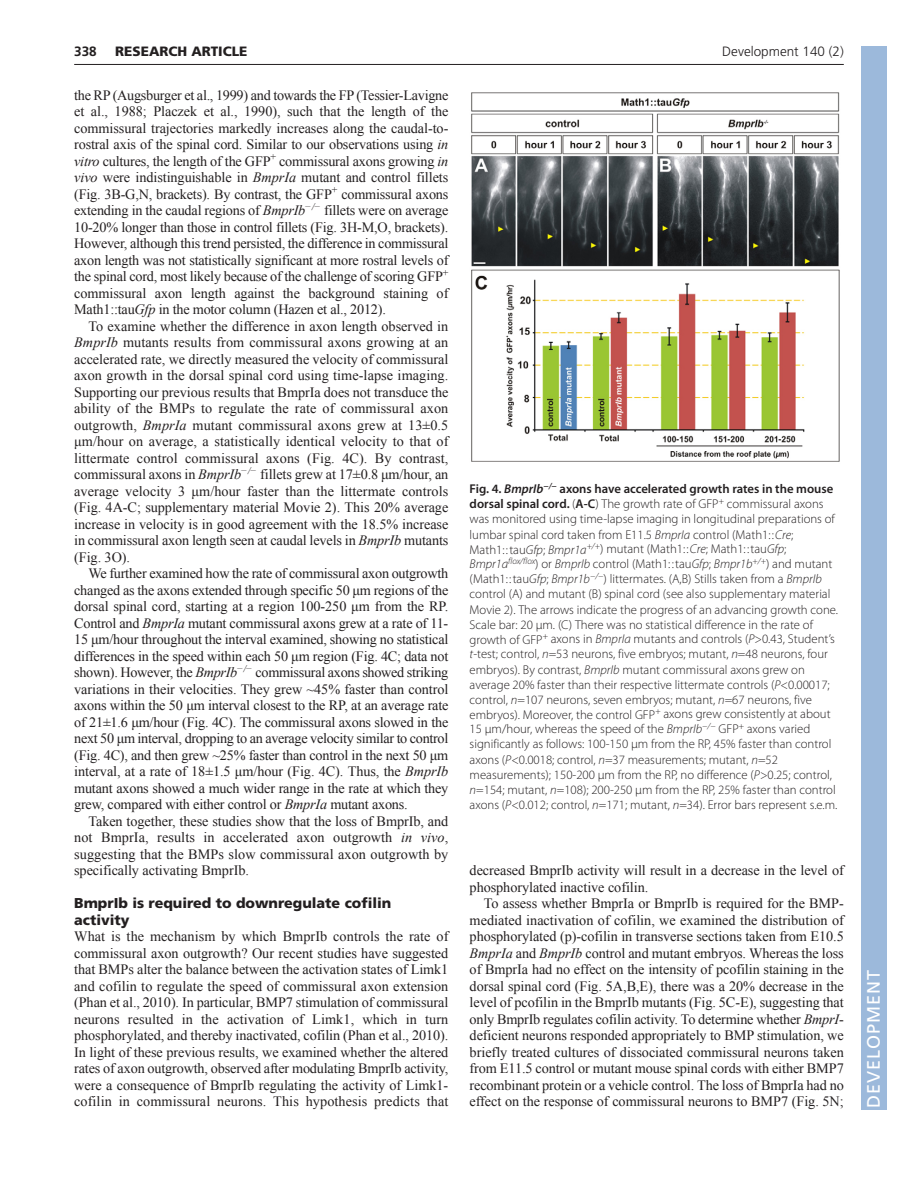
<style>
.page{position:relative;width:918px;height:1188px;background:#fff}
.page>*{position:absolute;margin:0;border:0;box-sizing:border-box;transform-origin:0 0}
.t1{font:18px "Frutiger LT Std";letter-spacing:.055em;color:#fff}
.t2{font:14.25px/16.5px "Times New Roman";letter-spacing:-.005em;color:#231f20;text-align:justify}
.t3{font:900 14.25px/16.5px "Frutiger LT Std";color:#231f20}
.t4{font:300 13.5px "Frutiger";color:#231f20}
.t5{font:900 13.5px "Frutiger LT Std";color:#231f20}
.t6{font:700 13.5px "Frutiger LT Std";color:#231f20}
.t7{font:300 12.75px/15px "Myriad Pro";color:#231f20}
.s1{font-style:italic}
.s2{font-weight:600}
.s3{font-weight:600;font-style:italic}
</style>
<div class="page">
<hr style="left:74px;top:64px;width:770px;height:1px;background:#231f20">
<img style="left:471px;top:92px;width:369px;height:370px">
<div style="left:861px;top:46px;width:25px;height:1064px;background:#9cb9db"></div>
<p class="t5" style="left:115px;top:46px;width:134px">RESEARCH ARTICLE</p>
<p class="t4" style="left:722px;top:46px;width:123px">Development 140 (2)</p>
<p class="t6" style="left:74px;top:46px;width:24px">338</p>
<p class="t2" style="left:74px;top:87px;width:376px">the RP (Augsburger et al., 1999) and towards the FP (Tessier-Lavigne et al., 1988; Placzek et al., 1990), such that the length of the commissural trajectories markedly increases along the caudal-to&shy;rostral axis of the spinal cord. Similar to our observations using <span class="s1">in vitro</span> cultures, the length of the GFP<sup>+</sup> commissural axons growing <span class="s1">in vivo</span> were indistinguishable in <span class="s1">BmprIa</span> mutant and control fillets (Fig. 3B-G,N, brackets). By contrast, the GFP<sup>+</sup> commissural axons extending in the caudal regions of <span class="s1">BmprIb</span><sup>−/−</sup> fillets were on average 10-20% longer than those in control fillets (Fig. 3H-M,O, brackets).<br>However, although this trend persisted, the difference in commissural axon length was not statistically significant at more rostral levels of the spinal cord, most likely because of the challenge of scoring GFP<sup>+ </sup>commissural axon length against the background staining of Math1::tau<span class="s1">Gfp</span> in the motor column (Hazen et al., 2012).</p>
<p class="t2" style="left:74px;top:318px;width:376px;text-indent:14px">To examine whether the difference in axon length observed in <span class="s1">BmprIb</span> mutants results from commissural axons growing at an accelerated rate, we directly measured the velocity of commissural axon growth in the dorsal spinal cord using time-lapse imaging.<br>Supporting our previous results that BmprIa does not transduce the ability of the BMPs to regulate the rate of commissural axon outgrowth, <span class="s1">BmprIa</span> mutant commissural axons grew at 13±0.5 μm/hour on average, a statistically identical velocity to that of littermate control commissural axons (Fig. 4C). By contrast, commissural axons in <span class="s1">BmprIb</span><sup>−/−</sup> fillets grew at 17±0.8 μm/hour, an average velocity 3 μm/hour faster than the littermate controls (Fig. 4A-C; supplementary material Movie 2). This 20% average increase in velocity is in good agreement with the 18.5% increase in commissural axon length seen at caudal levels in <span class="s1">BmprIb</span> mutants (Fig. 3O).</p>
<p class="t2" style="left:74px;top:565px;width:376px;text-indent:14px">We further examined how the rate of commissural axon outgrowth changed as the axons extended through specific 50 μm regions of the dorsal spinal cord, starting at a region 100-250 μm from the RP.<br>Control and <span class="s1">BmprIa</span> mutant commissural axons grew at a rate of 11- 15 μm/hour throughout the interval examined, showing no statistical differences in the speed within each 50 μm region (Fig. 4C; data not shown). However, the <span class="s1">BmprIb</span><sup>−/−</sup> commissural axons showed striking variations in their velocities. They grew ~45% faster than control axons within the 50 μm interval closest to the RP, at an average rate of 21±1.6 μm/hour (Fig. 4C). The commissural axons slowed in the next 50 μm interval, dropping to an average velocity similar to control (Fig. 4C), and then grew ~25% faster than control in the next 50 μm interval, at a rate of 18±1.5 μm/hour (Fig. 4C). Thus, the <span class="s1">BmprIb </span>mutant axons showed a much wider range in the rate at which they grew, compared with either control or <span class="s1">BmprIa</span> mutant axons.</p>
<p class="t2" style="left:74px;top:813px;width:376px;text-indent:14px">Taken together, these studies show that the loss of BmprIb, and not BmprIa, results in accelerated axon outgrowth <span class="s1">in vivo</span>, suggesting that the BMPs slow commissural axon outgrowth by specifically activating BmprIb.</p>
<p class="t3" style="left:74px;top:896px;width:319px">BmprIb is required to downregulate cofilin activity</p>
<p class="t2" style="left:74px;top:928px;width:376px">What is the mechanism by which BmprIb controls the rate of commissural axon outgrowth? Our recent studies have suggested that BMPs alter the balance between the activation states of Limk1 and cofilin to regulate the speed of commissural axon extension (Phan et al., 2010). In particular, BMP7 stimulation of commissural neurons resulted in the activation of Limk1, which in turn phosphorylated, and thereby inactivated, cofilin (Phan et al., 2010).<br>In light of these previous results, we examined whether the altered rates of axon outgrowth, observed after modulating BmprIb activity, were a consequence of BmprIb regulating the activity of Limk1- cofilin in commissural neurons. This hypothesis predicts that</p>
<p class="t7" style="left:470px;top:483px;width:370px"><span class="s2">Fig. 4.</span> <span class="s3">BmprIb</span><sup>−/−</sup> <span class="s2">axons have accelerated growth rates in the mouse dorsal spinal cord.</span> (<span class="s2">A-C</span>) The growth rate of GFP<sup>+</sup> commissural axons was monitored using time-lapse imaging in longitudinal preparations of lumbar spinal cord taken from E11.5 <span class="s1">BmprIa</span> control (Math1::<span class="s1">Cre</span>; Math1::tau<span class="s1">Gfp</span>; <span class="s1">Bmpr1a</span><sup>+/+</sup>) mutant (Math1::<span class="s1">Cre</span>; Math1::tau<span class="s1">Gfp</span>; <span class="s1">Bmpr1a</span><sup>flox/flox</sup>) or <span class="s1">BmprIb</span> control (Math1::tau<span class="s1">Gfp</span>; <span class="s1">Bmpr1b</span><sup>+/+</sup>) and mutant (Math1::tau<span class="s1">Gfp</span>; <span class="s1">Bmpr1b</span><sup>−/−</sup>) littermates. (A,B) Stills taken from a <span class="s1">BmprIb </span>control (A) and mutant (B) spinal cord (see also supplementary material Movie 2). The arrows indicate the progress of an advancing growth cone.<br>Scale bar: 20 μm. (C) There was no statistical difference in the rate of growth of GFP<sup>+</sup> axons in <span class="s1">BmprIa</span> mutants and controls (<span class="s1">P</span>&gt;0.43, Student’s <span class="s1">t</span>-test; control, <span class="s1">n</span>=53 neurons, five embryos; mutant, <span class="s1">n</span>=48 neurons, four embryos). By contrast, <span class="s1">BmprIb</span> mutant commissural axons grew on average 20% faster than their respective littermate controls (<span class="s1">P</span>&lt;0.00017; control, <span class="s1">n</span>=107 neurons, seven embryos; mutant, <span class="s1">n</span>=67 neurons, five embryos). Moreover, the control GFP<sup>+</sup> axons grew consistently at about 15 μm/hour, whereas the speed of the <span class="s1">BmprIb</span><sup>−/−</sup> GFP<sup>+</sup> axons varied significantly as follows: 100-150 μm from the RP, 45% faster than control axons (<span class="s1">P</span>&lt;0.0018; control, <span class="s1">n</span>=37 measurements; mutant, <span class="s1">n</span>=52 measurements); 150-200 μm from the RP, no difference (<span class="s1">P</span>&gt;0.25; control, <span class="s1">n</span>=154; mutant, <span class="s1">n</span>=108); 200-250 μm from the RP, 25% faster than control axons (<span class="s1">P</span>&lt;0.012; control, <span class="s1">n</span>=171; mutant, <span class="s1">n</span>=34). Error bars represent s.e.m.</p>
<p class="t2" style="left:470px;top:862px;width:376px">decreased BmprIb activity will result in a decrease in the level of phosphorylated inactive cofilin.</p>
<p class="t2" style="left:470px;top:895px;width:376px;text-indent:14px">To assess whether BmprIa or BmprIb is required for the BMP&shy;mediated inactivation of cofilin, we examined the distribution of phosphorylated (p)-cofilin in transverse sections taken from E10.5<br><span class="s1">BmprIa</span> and <span class="s1">BmprIb</span> control and mutant embryos. Whereas the loss of BmprIa had no effect on the intensity of pcofilin staining in the dorsal spinal cord (Fig. 5A,B,E), there was a 20% decrease in the level of pcofilin in the BmprIb mutants (Fig. 5C-E), suggesting that only BmprIb regulates cofilin activity. To determine whether <span class="s1">BmprI&shy;</span>deficient neurons responded appropriately to BMP stimulation, we briefly treated cultures of dissociated commissural neurons taken from E11.5 control or mutant mouse spinal cords with either BMP7 recombinant protein or a vehicle control. The loss of BmprIa had no effect on the response of commissural neurons to BMP7 (Fig. 5N;</p>
<p class="t1" style="left:863px;top:1108px;width:140px;rotate:-90deg">DEVELOPMENT</p>
</div>
